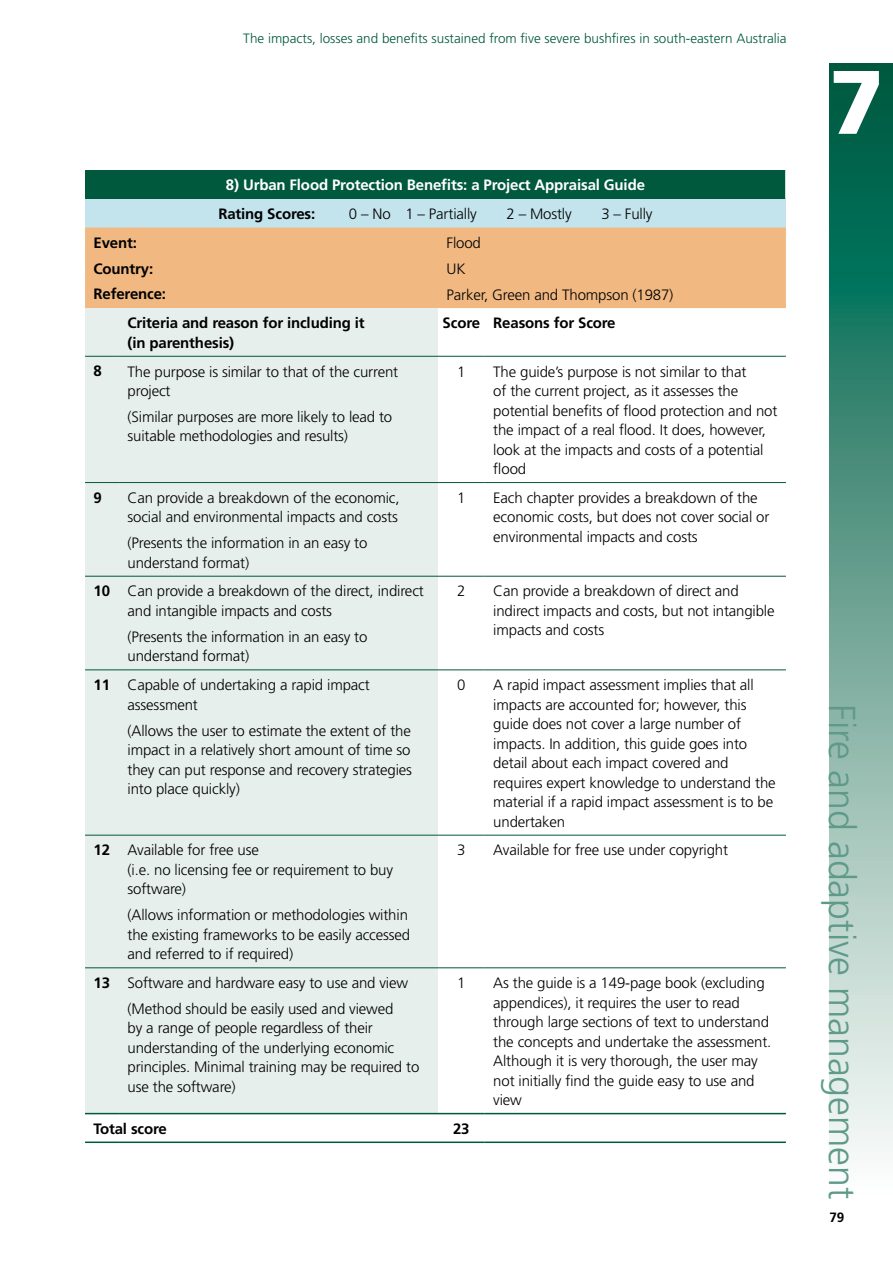
<style>
.page{position:relative;width:893px;height:1263px;background:#fff}
.page>*{position:absolute;margin:0;border:0;box-sizing:border-box;transform-origin:0 0}
.t1{font:900 90px "Frutiger";color:#fff}
.t2{font:300 37.5px "Frutiger";color:#5f9a89}
.t3{font:300 15px/19.5px "Frutiger";letter-spacing:-.01em;color:#000}
.t4{font:700 15px/25.8px "Frutiger";letter-spacing:-.01em;color:#000}
.t5{font:700 15px "Frutiger";letter-spacing:-.01em;color:#fff}
.t6{font:300 13.5px "Frutiger";color:#00583d}
.t7{font:700 13.5px "Frutiger";color:#000}
.s1{font-weight:700}
</style>
<div class="page">
<svg style="left:829px;top:64px;width:64px;height:1091px;background:#6ca596"></svg>
<div style="left:85px;top:170px;width:701px;height:29px;background:#00583d"></div>
<div style="left:85px;top:199px;width:701px;height:29px;background:#c3e4ed"></div>
<div style="left:85px;top:228px;width:701px;height:80px;background:#f1b882"></div>
<div style="left:85px;top:308px;width:353px;height:805px;background:#e7efec"></div>
<hr style="left:85px;top:356px;width:34px;height:1px;background:#00583d">
<hr style="left:119px;top:356px;width:319px;height:1px;background:#00583d">
<hr style="left:438px;top:356px;width:47px;height:1px;background:#00583d">
<hr style="left:485px;top:356px;width:301px;height:1px;background:#00583d">
<hr style="left:85px;top:482px;width:34px;height:1px;background:#00583d">
<hr style="left:119px;top:482px;width:319px;height:1px;background:#00583d">
<hr style="left:438px;top:482px;width:47px;height:1px;background:#00583d">
<hr style="left:485px;top:482px;width:301px;height:1px;background:#00583d">
<hr style="left:85px;top:576px;width:34px;height:1px;background:#00583d">
<hr style="left:119px;top:576px;width:319px;height:1px;background:#00583d">
<hr style="left:438px;top:576px;width:47px;height:1px;background:#00583d">
<hr style="left:485px;top:576px;width:301px;height:1px;background:#00583d">
<hr style="left:85px;top:669px;width:34px;height:1px;background:#00583d">
<hr style="left:119px;top:669px;width:319px;height:1px;background:#00583d">
<hr style="left:438px;top:669px;width:47px;height:1px;background:#00583d">
<hr style="left:485px;top:669px;width:301px;height:1px;background:#00583d">
<hr style="left:85px;top:835px;width:34px;height:1px;background:#00583d">
<hr style="left:119px;top:835px;width:319px;height:1px;background:#00583d">
<hr style="left:438px;top:835px;width:47px;height:1px;background:#00583d">
<hr style="left:485px;top:835px;width:301px;height:1px;background:#00583d">
<hr style="left:85px;top:1113px;width:34px;height:1px;background:#00583d">
<hr style="left:119px;top:1113px;width:319px;height:1px;background:#00583d">
<hr style="left:438px;top:1113px;width:47px;height:1px;background:#00583d">
<hr style="left:485px;top:1113px;width:301px;height:1px;background:#00583d">
<hr style="left:785px;top:170px;width:2px;height:29px;background:#fff">
<hr style="left:85px;top:967px;width:34px;height:1px;background:#00583d">
<hr style="left:119px;top:967px;width:319px;height:1px;background:#00583d">
<hr style="left:438px;top:967px;width:47px;height:1px;background:#00583d">
<hr style="left:485px;top:967px;width:301px;height:1px;background:#00583d">
<hr style="left:85px;top:1141px;width:34px;height:2px;background:#00583d">
<hr style="left:119px;top:1141px;width:319px;height:2px;background:#00583d">
<hr style="left:438px;top:1141px;width:47px;height:2px;background:#00583d">
<hr style="left:485px;top:1141px;width:301px;height:2px;background:#00583d">
<p class="t6" style="left:243px;top:30px;width:545px">The impacts, losses and benefits sustained from five severe bushfires in south-eastern Australia</p>
<p class="t5" style="left:226px;top:176px;width:421px">8) Urban Flood Protection Benefits: a Project Appraisal Guide</p>
<p class="t4" style="left:218px;top:201px;width:98px">Rating Scores:</p>
<p class="t3" style="left:349px;top:204px;width:129px">0 – No 1 – Partially</p>
<p class="t3" style="left:506px;top:204px;width:67px">2 – Mostly</p>
<p class="t3" style="left:601px;top:204px;width:53px">3 – Fully</p>
<p class="t4" style="left:94px;top:229px;width:74px">Event:<br>Country:<br>Reference:</p>
<p class="t3" style="left:446px;top:230px;width:228px;line-height:25.8px">Flood<br>UK<br>Parker, Green and Thompson (1987)</p>
<p class="t4" style="left:128px;top:313px;width:239px;line-height:19.5px">Criteria and reason for including it (in parenthesis)</p>
<p class="t4" style="left:443px;top:310px;width:174px">Score Reasons for Score</p>
<p class="t4" style="left:94px;top:358px;width:10px">8</p>
<p class="t3" style="left:128px;top:362px;width:272px">The purpose is similar to that of the current project</p>
<p class="t3" style="left:128px;top:407px;width:266px">(Similar purposes are more likely to lead to suitable methodologies and results)</p>
<p class="t3" style="left:457px;top:362px;width:10px">1</p>
<p class="t3" style="left:493px;top:362px;width:286px">The guide’s purpose is not similar to that<br>of the current project, as it assesses the potential benefits of flood protection and not the impact of a real flood. It does, however, look at the impacts and costs of a potential flood</p>
<p class="t4" style="left:94px;top:484px;width:10px">9</p>
<p class="t3" style="left:128px;top:488px;width:274px">Can provide a breakdown of the economic, social and environmental impacts and costs</p>
<p class="t3" style="left:128px;top:533px;width:241px">(Presents the information in an easy to understand format)</p>
<p class="t3" style="left:128px;top:581px;width:298px;text-indent:-34px"><span class="s1">10</span> Can provide a breakdown of the direct, indirect and intangible impacts and costs</p>
<p class="t3" style="left:128px;top:627px;width:241px">(Presents the information in an easy to understand format)</p>
<p class="t3" style="left:128px;top:675px;width:244px;text-indent:-34px"><span class="s1">11</span> Capable of undertaking a rapid impact assessment</p>
<p class="t3" style="left:128px;top:720px;width:286px;text-align:justify">(Allows the user to estimate the extent of the impact in a relatively short amount of time so they can put response and recovery strategies into place quickly)</p>
<p class="t3" style="left:128px;top:840px;width:267px;text-indent:-34px"><span class="s1">12</span> Available for free use<br>(i.e. no licensing fee or requirement to buy software)</p>
<p class="t3" style="left:128px;top:905px;width:284px">(Allows information or methodologies within the existing frameworks to be easily accessed and referred to if required)</p>
<p class="t3" style="left:128px;top:970px;width:282px;line-height:25.8px;text-indent:-34px"><span class="s1">13</span> Software and hardware easy to use and view (Method should be easily used and viewed</p>
<p class="t3" style="left:128px;top:1018px;width:293px">by a range of people regardless of their understanding of the underlying economic principles. Minimal training may be required to use the software)</p>
<p class="t3" style="left:457px;top:488px;width:10px">1</p>
<p class="t3" style="left:493px;top:488px;width:278px">Each chapter provides a breakdown of the economic costs, but does not cover social or environmental impacts and costs</p>
<p class="t3" style="left:457px;top:581px;width:10px">2</p>
<p class="t3" style="left:493px;top:581px;width:283px">Can provide a breakdown of direct and indirect impacts and costs, but not intangible impacts and costs</p>
<p class="t3" style="left:457px;top:675px;width:10px">0</p>
<p class="t3" style="left:493px;top:675px;width:284px">A rapid impact assessment implies that all impacts are accounted for; however, this guide does not cover a large number of impacts. In addition, this guide goes into detail about each impact covered and requires expert knowledge to understand the material if a rapid impact assessment is to be undertaken</p>
<p class="t3" style="left:457px;top:840px;width:10px">3</p>
<p class="t3" style="left:493px;top:840px;width:236px">Available for free use under copyright</p>
<p class="t3" style="left:457px;top:973px;width:10px">1</p>
<p class="t3" style="left:493px;top:973px;width:280px">As the guide is a 149-page book (excluding appendices), it requires the user to read through large sections of text to understand the concepts and undertake the assessment.<br>Although it is very thorough, the user may not initially find the guide easy to use and view</p>
<p class="t4" style="left:94px;top:1115px;width:75px">Total score</p>
<p class="t4" style="left:453px;top:1115px;width:18px">23</p>
<h1 class="t1" style="left:829px;top:48px;width:57px">7</h1>
<h2 class="t2" style="left:863px;top:704px;width:497px;rotate:90deg">Fire and adaptive management</h2>
<p class="t7" style="left:830px;top:1210px;width:16px">79</p>
</div>
